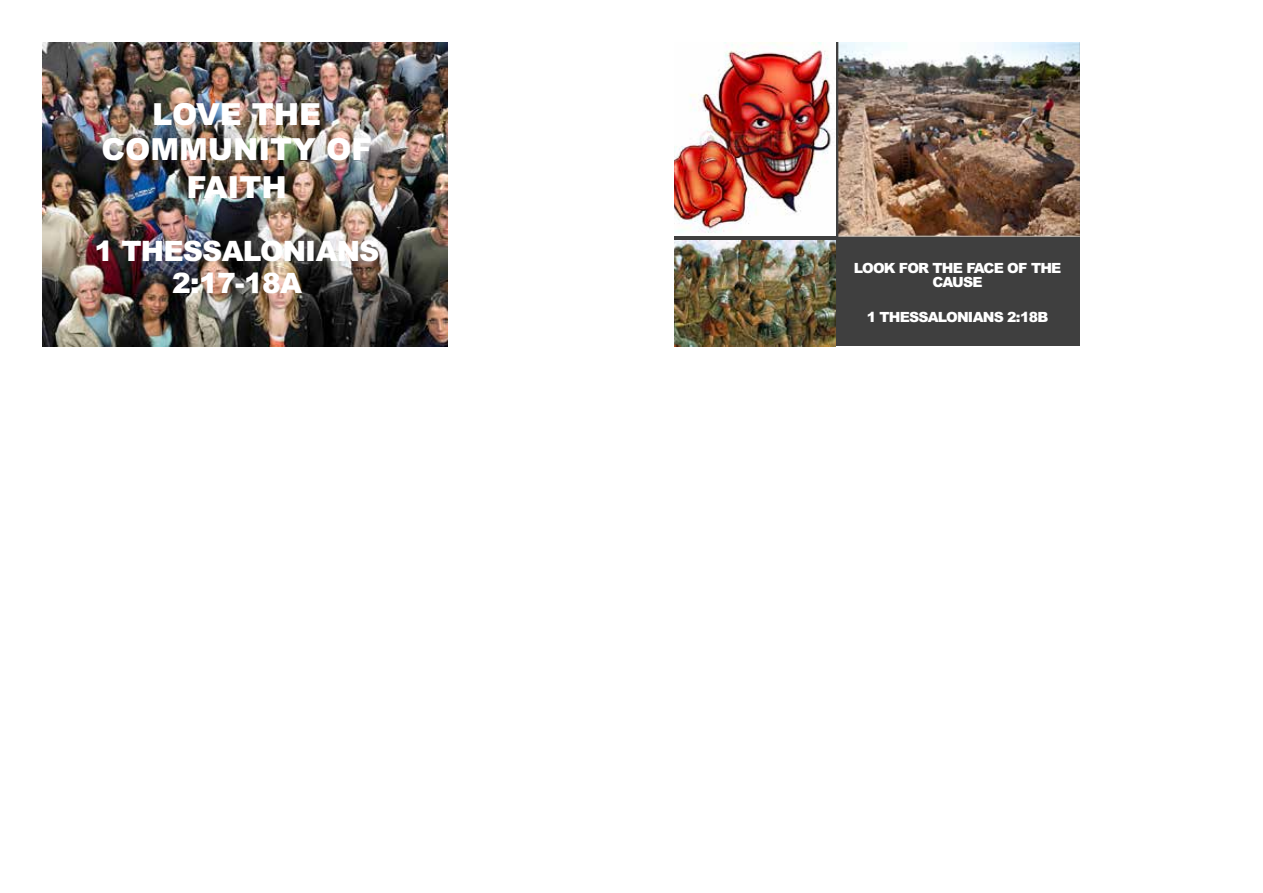
<style>
.page{position:relative;width:1263px;height:893px;background:#fff}
.page>*{position:absolute;margin:0;border:0;box-sizing:border-box;transform-origin:0 0}
.t1{font:900 30.45px/35px "Arial";letter-spacing:-.005em;color:#fff;text-align:center}
.t2{font:900 28.2px/32.7px "Arial";letter-spacing:-.03em;color:#fff;text-align:center}
.t3{font:900 14.1px/14.1px "Arial";letter-spacing:-.07em;color:#fff;text-align:center}
</style>
<div class="page">
<img style="left:43px;top:43px;width:405px;height:303px">
<div style="left:674px;top:43px;width:405px;height:303px;background:#3f3f3f"></div>
<img style="left:674px;top:43px;width:161px;height:193px">
<img style="left:839px;top:43px;width:240px;height:193px">
<img style="left:674px;top:241px;width:161px;height:105px">
<h1 class="t1" style="left:102px;top:96px;width:272px">LOVE THE<br>COMMUNITY OF</h1>
<h1 class="t1" style="left:187px;top:168px;width:102px">FAITH</h1>
<h2 class="t2" style="left:94px;top:233px;width:287px">1 THESSALONIANS<br>2:17-18A</h2>
<p class="t3" style="left:854px;top:260px;width:209px">LOOK FOR THE FACE OF THE<br>CAUSE</p>
<p class="t3" style="left:867px;top:310px;width:183px">1 THESSALONIANS 2:18B</p>
</div>
